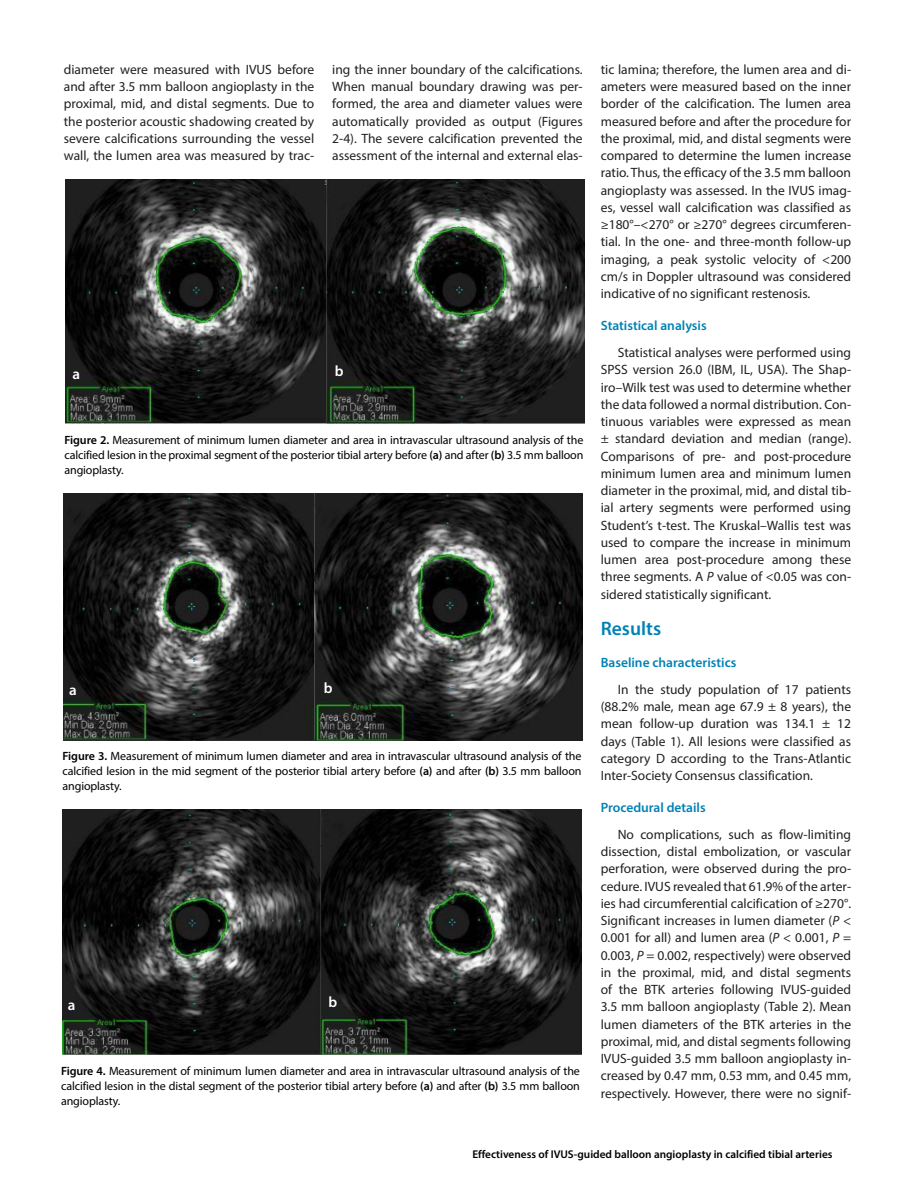
<style>
.page{position:relative;width:915px;height:1191px;background:#fff}
.page>*{position:absolute;margin:0;border:0;box-sizing:border-box;transform-origin:0 0}
.ANA_BASLIK{font:600 19.5px "Myriad Pro";color:#0082b5}
.RESİM-ALTI{font:600 15px "Myriad Pro";color:#fff}
.YAZI{font:13.5px/17.2px "Myriad Pro";color:#231f20;text-align:justify}
.ARA_BASLIK{font:600 13.5px "Myriad Pro";color:#0082b5}
.RESİM-ALTI-2{font:12px/15px "Myriad Pro";letter-spacing:-.01em;color:#000;text-align:justify}
.t1{font:600 11.25px "Myriad Pro";color:#000}
.s1{font-style:italic}
.s2{font-weight:600}
</style>
<div class="page">
<img style="left:66px;top:180px;width:518px;height:243px">
<img style="left:64px;top:493px;width:518px;height:247px">
<img style="left:62px;top:809px;width:519px;height:246px">
<p class="YAZI" style="left:64px;top:61px;width:252px">diameter were measured with IVUS before and after 3.5 mm balloon angioplasty in the proximal, mid, and distal segments. Due to the posterior acoustic shadowing created by severe calcifications surrounding the vessel wall, the lumen area was measured by trac-</p>
<p class="YAZI" style="left:332px;top:61px;width:252px">ing the inner boundary of the calcifications.<br>When manual boundary drawing was per&shy;formed, the area and diameter values were automatically provided as output (Figures 2-4). The severe calcification prevented the assessment of the internal and external elas-</p>
<p class="YAZI" style="left:600px;top:61px;width:252px">tic lamina; therefore, the lumen area and di&shy;ameters were measured based on the inner border of the calcification. The lumen area measured before and after the procedure for the proximal, mid, and distal segments were compared to determine the lumen increase ratio. Thus, the efficacy of the 3.5 mm balloon angioplasty was assessed. In the IVUS imag&shy;es, vessel wall calcification was classified as ≥180°–&lt;270° or ≥270° degrees circumferen&shy;tial. In the one- and three-month follow-up imaging, a peak systolic velocity of &lt;200 cm/s in Doppler ultrasound was considered indicative of no significant restenosis.</p>
<p class="ARA_BASLIK" style="left:600px;top:317px;width:107px">Statistical analysis</p>
<p class="YAZI" style="left:600px;top:344px;width:252px;text-indent:17px">Statistical analyses were performed using SPSS version 26.0 (IBM, IL, USA). The Shap&shy;iro–Wilk test was used to determine whether the data followed a normal distribution. Con&shy;tinuous variables were expressed as mean ± standard deviation and median (range).<br>Comparisons of pre- and post-procedure minimum lumen area and minimum lumen diameter in the proximal, mid, and distal tib&shy;ial artery segments were performed using Student’s t-test. The Kruskal–Wallis test was used to compare the increase in minimum lumen area post-procedure among these three segments. A <span class="s1">P</span> value of &lt;0.05 was con&shy;sidered statistically significant.</p>
<p class="ANA_BASLIK" style="left:600px;top:616px;width:62px">Results</p>
<p class="ARA_BASLIK" style="left:600px;top:654px;width:137px">Baseline characteristics</p>
<p class="YAZI" style="left:600px;top:680px;width:252px;text-indent:17px">In the study population of 17 patients (88.2% male, mean age 67.9 ± 8 years), the mean follow-up duration was 134.1 ± 12 days (Table 1). All lesions were classified as category D according to the Trans-Atlantic Inter-Society Consensus classification.</p>
<p class="ARA_BASLIK" style="left:600px;top:799px;width:106px">Procedural details</p>
<p class="YAZI" style="left:600px;top:825px;width:252px;text-indent:17px">No complications, such as flow-limiting dissection, distal embolization, or vascular perforation, were observed during the pro&shy;cedure. IVUS revealed that 61.9% of the arter&shy;ies had circumferential calcification of ≥270°.<br>Significant increases in lumen diameter (<span class="s1">P</span> &lt; 0.001 for all) and lumen area (<span class="s1">P</span> &lt; 0.001, <span class="s1">P</span> = 0.003, <span class="s1">P</span> = 0.002, respectively) were observed in the proximal, mid, and distal segments of the BTK arteries following IVUS-guided 3.5 mm balloon angioplasty (Table 2). Mean lumen diameters of the BTK arteries in the proximal, mid, and distal segments following IVUS-guided 3.5 mm balloon angioplasty in&shy;creased by 0.47 mm, 0.53 mm, and 0.45 mm, respectively. However, there were no signif-</p>
<p class="RESİM-ALTI" style="left:73px;top:364px;width:9px">a</p>
<p class="RESİM-ALTI" style="left:334px;top:361px;width:10px">b</p>
<p class="RESİM-ALTI-2" style="left:64px;top:432px;width:520px"><span class="s2">Figure 2.</span> Measurement of minimum lumen diameter and area in intravascular ultrasound analysis of the calcified lesion in the proximal segment of the posterior tibial artery before <span class="s2">(a)</span> and after <span class="s2">(b)</span> 3.5 mm balloon angioplasty.</p>
<p class="RESİM-ALTI" style="left:69px;top:680px;width:9px">a</p>
<p class="RESİM-ALTI" style="left:324px;top:678px;width:10px">b</p>
<p class="RESİM-ALTI-2" style="left:63px;top:748px;width:520px"><span class="s2">Figure 3.</span> Measurement of minimum lumen diameter and area in intravascular ultrasound analysis of the calcified lesion in the mid segment of the posterior tibial artery before <span class="s2">(a)</span> and after <span class="s2">(b)</span> 3.5 mm balloon angioplasty.</p>
<p class="RESİM-ALTI" style="left:68px;top:995px;width:9px">a</p>
<p class="RESİM-ALTI" style="left:328px;top:992px;width:10px">b</p>
<p class="RESİM-ALTI-2" style="left:61px;top:1062px;width:520px"><span class="s2">Figure 4.</span> Measurement of minimum lumen diameter and area in intravascular ultrasound analysis of the calcified lesion in the distal segment of the posterior tibial artery before <span class="s2">(a)</span> and after <span class="s2">(b)</span> 3.5 mm balloon angioplasty.</p>
<p class="t1" style="left:472px;top:1146px;width:361px">Effectiveness of IVUS-guided balloon angioplasty in calcified tibial arteries</p>
</div>
